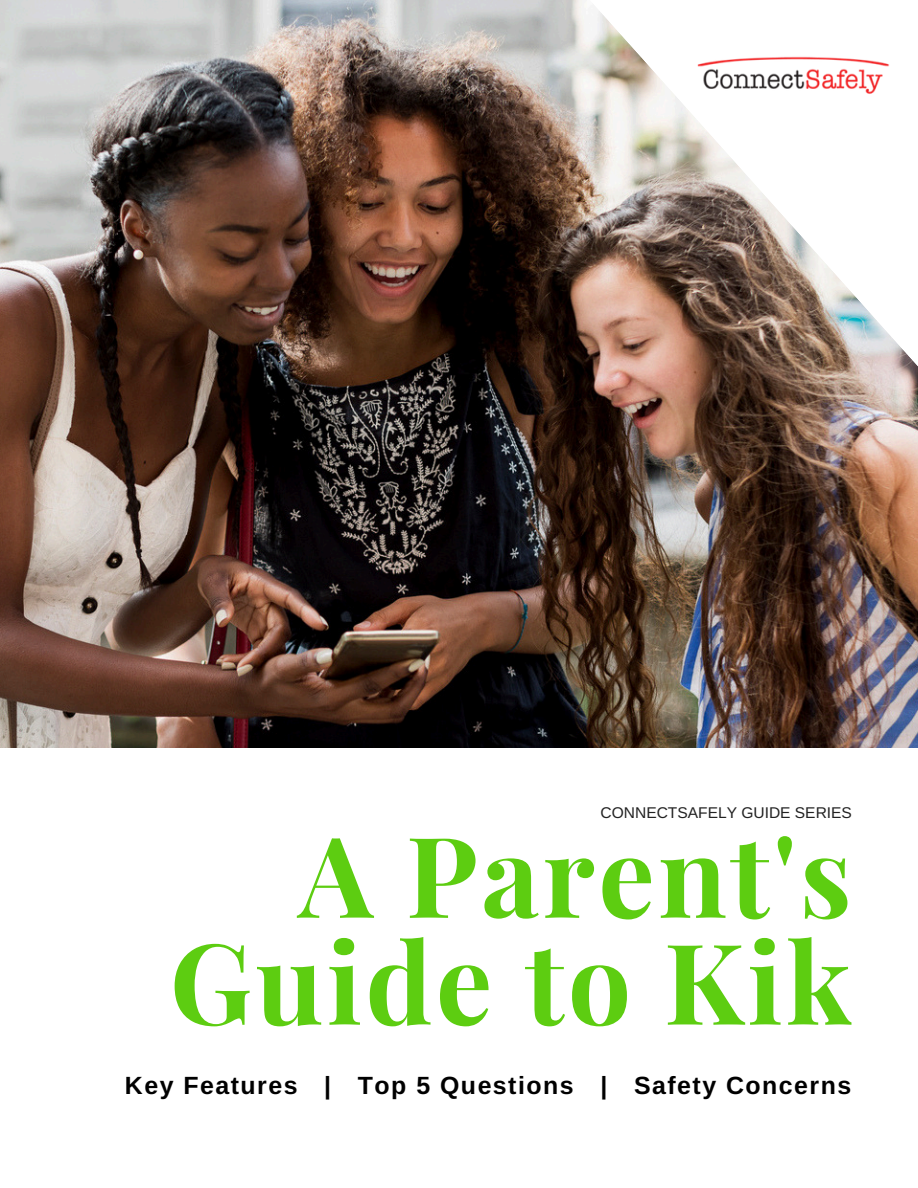
<style>
.page{position:relative;width:918px;height:1188px;background:#fff}
.page>*{position:absolute;margin:0;border:0;box-sizing:border-box;transform-origin:0 0}
.t1{font:700 112.05px/106.8px "Playfair Display";letter-spacing:.03em;color:#5dcd11;text-align:right}
.t2{font:700 24.9px "Arimo";letter-spacing:.06em;color:#000}
.t3{font:15.6px "Arimo";color:#222}
</style>
<div class="page">
<img style="left:0;top:0;width:918px;height:748px">
<img style="left:590px;top:0;width:328px;height:367px">
<img style="left:664px;top:0;width:190px;height:9px">
<img style="left:695px;top:44px;width:195px;height:65px">
<p class="t3" style="left:601px;top:804px;width:253px">CONNECTSAFELY GUIDE SERIES</p>
<h1 class="t1" style="left:170px;top:818px;width:683px">A Parent's<br>Guide to Kik</h1>
<p class="t2" style="left:125px;top:1071px;width:728px">Key Features | Top 5 Questions | Safety Concerns</p>
</div>
